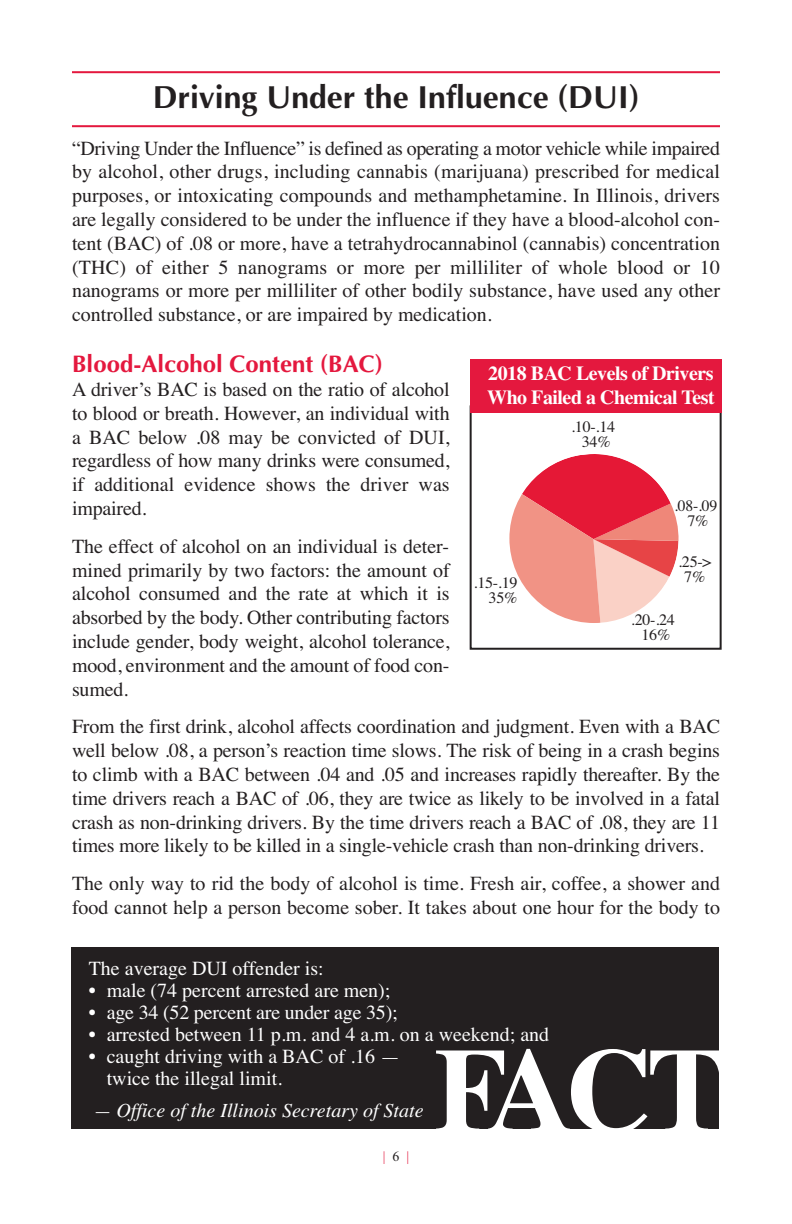
<style>
.page{position:relative;width:792px;height:1224px;background:#fff}
.page>*{position:absolute;margin:0;border:0;box-sizing:border-box;transform-origin:0 0}
.t1{font:700 32px "Optima";color:#231f20}
.t2{font:700 24px "Optima";color:#e4183e}
.t3{font:20px/23.8px "Times";color:#231f20;text-align:justify}
.t4{font:20px/22px "Times";color:#fff}
.t5{font:700 20px/24px "Times";letter-spacing:-.025em;color:#fff}
.t6{font:italic 20px "Times";color:#fff}
.t7{font:16px/15px "Times";letter-spacing:-.015em;color:#231f20;text-align:center}
.t8{font:14px "Times New Roman";color:#e4183e}
.s1{color:#231f20}
</style>
<div class="page">
<hr style="left:72px;top:71px;width:648px;height:2px;background:#e4183e">
<hr style="left:72px;top:125px;width:648px;height:2px;background:#e4183e">
<div style="left:470px;top:405px;width:252px;height:245px;border:2px solid #231f20"></div>
<div style="left:470px;top:359px;width:252px;height:54px;background:#e4183e"></div>
<div style="left:71px;top:947px;width:648px;height:181px;background:#231f20"></div>
<svg style="left:436px;top:1049px;width:283px;height:80px"></svg>
<svg style="left:509px;top:454px;width:170px;height:169px"></svg>
<h1 class="t1" style="left:153px;top:84px;width:488px">Driving Under the Influence (DUI)</h1>
<p class="t3" style="left:72px;top:138px;width:650px">“Driving Under the Influence” is defined as operating a motor vehicle while impaired by alcohol, other drugs, including cannabis (marijuana) prescribed for medical purposes, or intoxicating compounds and methamphetamine. In Illinois, drivers are legally considered to be under the influence if they have a blood-alcohol con&shy;tent (BAC) of .08 or more, have a tetrahydrocannabinol (cannabis) concentration (THC) of either 5 nanograms or more per milliliter of whole blood or 10 nanograms or more per milliliter of other bodily substance, have used any other controlled substance, or are impaired by medication.</p>
<p class="t2" style="left:72px;top:354px;width:312px">Blood-Alcohol Content (BAC)</p>
<p class="t3" style="left:72px;top:379px;width:379px">A driver’s BAC is based on the ratio of alcohol to blood or breath. However, an individual with a BAC below .08 may be convicted of DUI, regardless of how many drinks were consumed, if additional evidence shows the driver was impaired.</p>
<p class="t3" style="left:72px;top:536px;width:379px">The effect of alcohol on an individual is deter&shy;mined primarily by two factors: the amount of alcohol consumed and the rate at which it is absorbed by the body. Other contributing factors include gender, body weight, alcohol tolerance, mood, environment and the amount of food con&shy;sumed.</p>
<p class="t3" style="left:72px;top:717px;width:650px">From the first drink, alcohol affects coordination and judgment. Even with a BAC well below .08, a person’s reaction time slows. The risk of being in a crash begins to climb with a BAC between .04 and .05 and increases rapidly thereafter. By the time drivers reach a BAC of .06, they are twice as likely to be involved in a fatal crash as non-drinking drivers. By the time drivers reach a BAC of .08, they are 11 times more likely to be killed in a single-vehicle crash than non-drinking drivers.</p>
<p class="t3" style="left:72px;top:873px;width:650px">The only way to rid the body of alcohol is time. Fresh air, coffee, a shower and food cannot help a person become sober. It takes about one hour for the body to</p>
<p class="t5" style="left:487px;top:363px;width:229px">2018 BAC Levels of Drivers<br>Who Failed a Chemical Test</p>
<p class="t7" style="left:571px;top:420px;width:45px">.10-.14</p>
<p class="t7" style="left:582px;top:436px;width:30px">34%</p>
<p class="t7" style="left:674px;top:499px;width:45px">.08-.09</p>
<p class="t7" style="left:687px;top:515px;width:23px">7%</p>
<p class="t7" style="left:678px;top:555px;width:35px">.25-&gt;<br>7%</p>
<p class="t7" style="left:474px;top:577px;width:45px">.15-.19</p>
<p class="t7" style="left:489px;top:592px;width:30px">35%</p>
<p class="t7" style="left:631px;top:614px;width:45px">.20-.24</p>
<p class="t7" style="left:642px;top:629px;width:30px">16%</p>
<p class="t4" style="left:89px;top:959px;width:237px">The average DUI offender is:</p>
<p class="t4" style="left:89px;top:981px;width:303px">• male (74 percent arrested are men);</p>
<p class="t4" style="left:89px;top:1003px;width:311px">• age 34 (52 percent are under age 35);</p>
<p class="t4" style="left:89px;top:1025px;width:462px">• arrested between 11 p.m. and 4 a.m. on a weekend; and</p>
<p class="t4" style="left:107px;top:1047px;width:295px;text-indent:-18px">• caught driving with a BAC of .16 — twice the illegal limit.</p>
<p class="t6" style="left:94px;top:1103px;width:331px">— Office of the Illinois Secretary of State</p>
<p class="t8" style="left:383px;top:1148px;width:28px">| <span class="s1">6</span> |</p>
</div>
